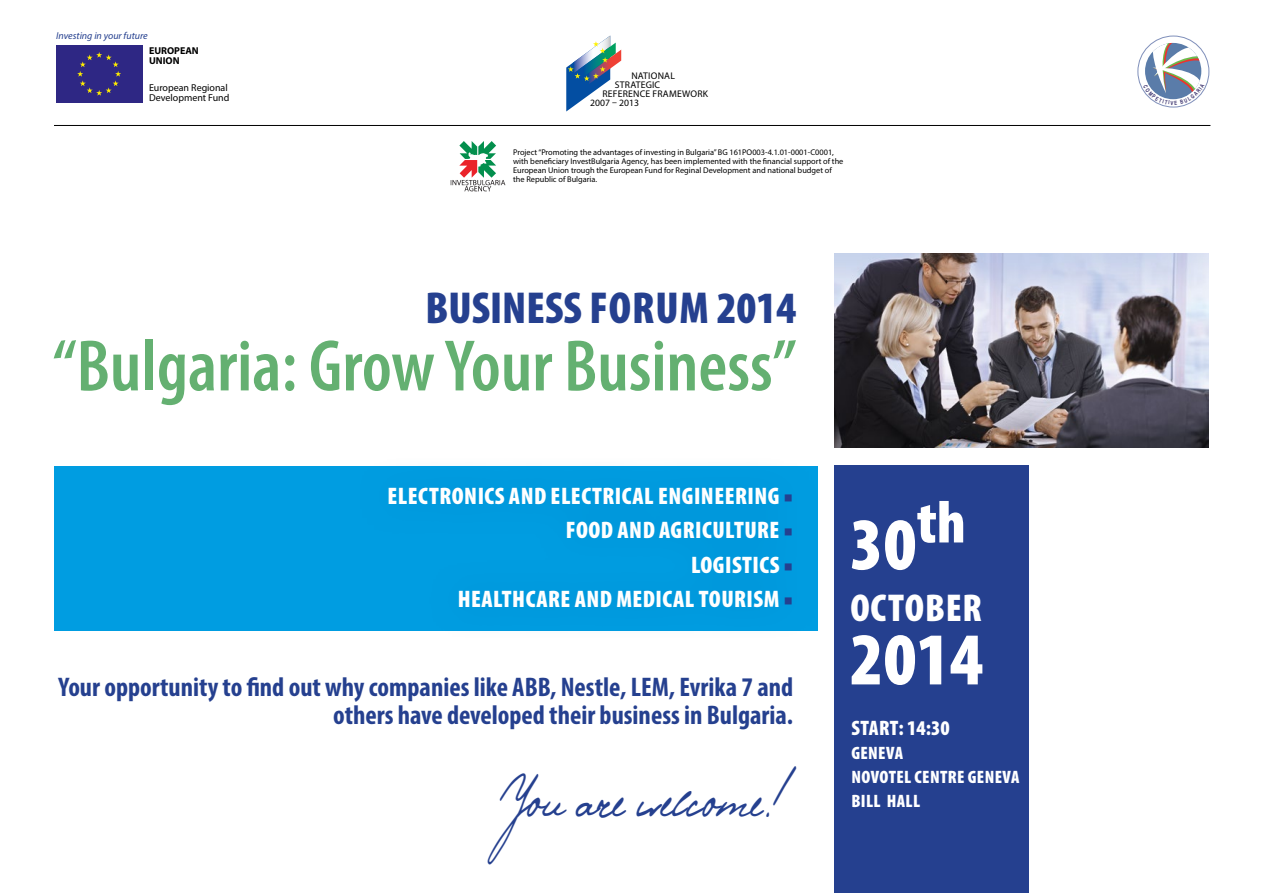
<style>
.page{position:relative;width:1263px;height:893px;background:#fff}
.page>*{position:absolute;margin:0;border:0;box-sizing:border-box;transform-origin:0 0}
.t1{font:900 condensed 75px "Myriad Pro";color:#fff}
.t2{font:600 condensed 73.5px "Myriad Pro";color:#64b071}
.t3{font:64.8px "Pushkin";color:#25408f;scale:.62 1}
.t4{font:900 condensed 45px "Myriad Pro";color:#25408f}
.t5{font:900 condensed 39px "Myriad Pro";letter-spacing:.02em;color:#fff}
.t6{font:700 condensed 27px/28.5px "Myriad Pro";color:#25408f;text-align:right}
.t7{font:900 condensed 24px/34.5px "Myriad Pro";letter-spacing:.02em;color:#fff;text-align:right}
.t8{font:900 condensed 21px "Myriad Pro";letter-spacing:.01em;color:#fff}
.t9{font:900 condensed 18px/24px "Myriad Pro";letter-spacing:.02em;color:#fff}
.t10{font:10.05px/10.1px "Myriad Pro";color:#000}
.t11{font:italic 10.05px "Myriad Pro";color:#25408f}
.t12{font:700 10.05px/10.1px "Myriad Pro";color:#000}
.t13{font:9.75px "Myriad Pro";letter-spacing:.02em;color:#000}
.t14{font:9.75px "Myriad Pro";color:#000}
.t15{font:8.25px/8.7px "Myriad Pro";color:#000}
.s1{font-family:"Minion Pro";font-weight:600;font-style:italic;font-stretch:normal;color:#25408f}
</style>
<div class="page">
<img style="left:834px;top:254px;width:375px;height:194px">
<div style="left:54px;top:466px;width:763px;height:164px;background:#009de1"></div>
<div style="left:834px;top:466px;width:195px;height:427px;background:#25408f"></div>
<div style="left:1138px;top:36px;width:71px;height:71px;border:1px solid #7f8fba;border-radius:50%"></div>
<svg style="left:451px;top:141px;width:54px;height:50px"></svg>
<svg style="left:566px;top:36px;width:55px;height:75px"></svg>
<hr style="left:54px;top:125px;width:1156px;height:1px;background:#000">
<div style="left:56px;top:45px;width:87px;height:58px;background:#2e2784"></div>
<svg style="left:77px;top:52px;width:44px;height:44px"></svg>
<div style="left:357px;top:455px;width:465px;height:185px;background:#0087ca;opacity:.74"></div>
<svg style="left:1143px;top:43px;width:61px;height:62px"></svg>
<p class="t11" style="left:56px;top:30px;width:93px">Investing in your future</p>
<p class="t12" style="left:149px;top:46px;width:51px">EUROPEAN<br>UNION</p>
<p class="t10" style="left:149px;top:83px;width:82px">European Regional<br>Development Fund</p>
<p class="t13" style="left:631px;top:70px;width:45px">NATIONAL</p>
<p class="t13" style="left:615px;top:79px;width:47px">STRATEGIC</p>
<p class="t13" style="left:602px;top:88px;width:107px">REFERENCE FRAMEWORK</p>
<p class="t14" style="left:590px;top:97px;width:50px">2007 – 2013</p>
<p class="t15" style="left:513px;top:148px;width:332px">Project “Promoting the advantages of investing in Bulgaria” BG 161PO003-4.1.01-0001-C0001, with beneficiary InvestBulgaria Agency, has been implemented with the financial support of the European Union trough the European Fund for Reginal Development and national budget of the Republic of Bulgaria.</p>
<h3 class="t4" style="left:425px;top:279px;width:373px">BUSINESS FORUM 2014</h3>
<h2 class="t2" style="left:53px;top:321px;width:745px">“Bulgaria: Grow Your Business”</h2>
<h3 class="t7" style="left:388px;top:478px;width:407px">ELECTRONICS AND ELECTRICAL ENGINEERING <span class="s1">■<br></span>FOOD AND AGRICULTURE <span class="s1">■<br></span>LOGISTICS <span class="s1">■<br></span>HEALTHCARE AND MEDICAL TOURISM <span class="s1">■</span></h3>
<h3 class="t6" style="left:59px;top:672px;width:736px">Your opportunity to find out why companies like ABB, Nestle, LEM, Evrika 7 and others have developed their business in Bulgaria.</h3>
<h3 class="t3" style="left:512px;top:756px;width:456px">You are welcome!</h3>
<h1 class="t1" style="left:850px;top:496px;width:117px">30<sup>th</sup></h1>
<h3 class="t5" style="left:850px;top:582px;width:133px">OCTOBER</h3>
<h1 class="t1" style="left:850px;top:611px;width:135px">2014</h1>
<h3 class="t8" style="left:851px;top:714px;width:100px">START: 14:30</h3>
<h3 class="t9" style="left:851px;top:740px;width:170px">GENEVA<br>NOVOTEL CENTRE GENEVA<br>BILL HALL</h3>
</div>
